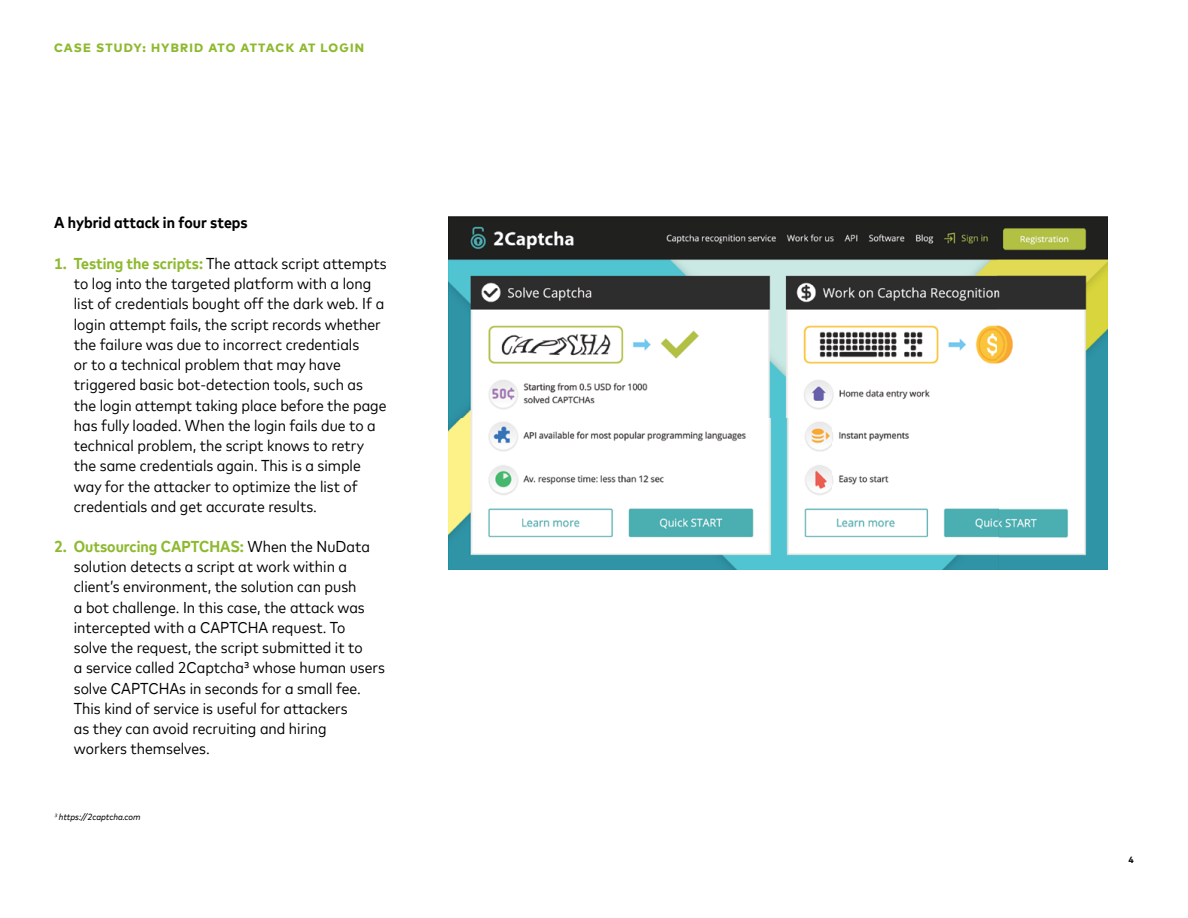
<style>
.page{position:relative;width:1188px;height:918px;background:#fff}
.page>*{position:absolute;margin:0;border:0;box-sizing:border-box;transform-origin:0 0}
.t1{font:15.75px/20.2px "Mark For MC Nrw";color:#000}
.t2{font:700 15.75px "Mark For MC Nrw";color:#000}
.t3{font:800 12px "Mark Offc For MC";letter-spacing:.1em;color:#8db92e}
.t4{font:italic 9px "Mark For MC Nrw";color:#000}
.t5{font:700 9px "Mark Offc For MC";color:#000}
.s1{font-weight:700;color:#8db92e}
.s2{font-family:"Mark Offc For MC"}
.s3{font-family:"Mark Offc For MC";font-weight:300}
</style>
<div class="page">
<img style="left:448px;top:216px;width:659px;height:354px">
<p class="t3" style="left:54px;top:38px;width:312px">CASE STUDY: HYBRID ATO ATTACK AT LOGIN</p>
<p class="t2" style="left:54px;top:211px;width:195px">A hybrid attack in four steps</p>
<p class="t1" style="left:74px;top:252px;width:314px;text-indent:-20px"><span class="s1">1. Testing the scripts:</span> The attack script attempts to log into the targeted platform with a long list of credentials bought off the dark web. If a login attempt fails, the script records whether the failure was due to incorrect credentials<br>or to a technical problem that may have triggered basic bot-detection tools, such as the login attempt taking place before the page has fully loaded. When the login fails due to a technical problem, the script knows to retry the same credentials again. This is a simple way for the attacker to optimize the list of credentials and get accurate results.</p>
<p class="t1" style="left:74px;top:535px;width:313px;text-indent:-20px"><span class="s1">2. Outsourcing CAPTCHAS:</span> When the NuData solution detects a script at work within a client’s environment, the solution can push<br>a bot challenge. In this case, the attack was intercepted with a CAPTCHA request. To<br>solve the request, the script submitted it to<br>a service called 2Captcha<span class="s2">³</span> whose human users solve CAPTCHAs in seconds for a small fee.<br>This kind of service is useful for attackers<br>as they can avoid recruiting and hiring<br>workers themselves.</p>
<p class="t4" style="left:54px;top:810px;width:88px"><span class="s3">³</span> https://2captcha.com</p>
<p class="t5" style="left:1128px;top:853px;width:7px">4</p>
</div>
